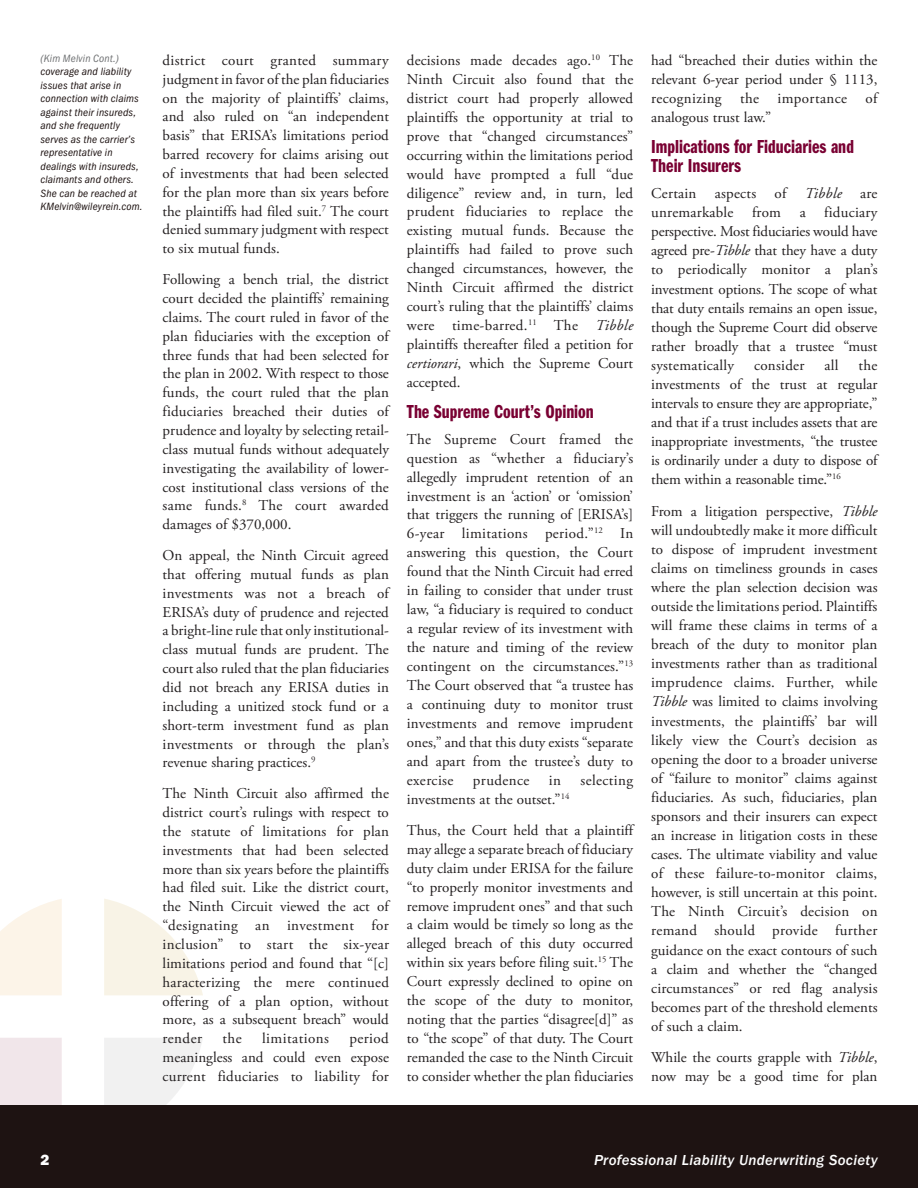
<style>
.page{position:relative;width:918px;height:1188px;background:#fff}
.page>*{position:absolute;margin:0;border:0;box-sizing:border-box;transform-origin:0 0}
.t1{font:19.5px/19px "ITC Franklin Gothic Std Dm Cp";color:#790032}
.Firm_Single_05{font:15px/18.9px "Adobe Garamond Pro";color:#231f20;text-align:justify}
.t2{font:15px "ITC Franklin Gothic Std Med It";letter-spacing:.02em;color:#fff}
.Firm_Single_05-2{font:15px "Adobe Garamond Pro";letter-spacing:.025em;color:#231f20}
.Firm_Single_05-3{font:15px "Adobe Garamond Pro";letter-spacing:.03em;color:#231f20}
.Firm_Single_05-4{font:15px "Adobe Garamond Pro";letter-spacing:.02em;color:#231f20}
.t3{font:15px "ITC Franklin Gothic Std Hvy";color:#fff}
.t4{font:italic condensed 10.95px/13.5px "ITC Franklin Gothic Std";letter-spacing:.015em;color:#1e1312}
.s1{color:#717375}
.s2{font-style:italic}
</style>
<div class="page">
<svg style="left:104px;top:1038px;width:99px;height:68px"></svg>
<svg style="left:104px;top:899px;width:99px;height:96px"></svg>
<svg style="left:0;top:899px;width:62px;height:96px;background:#fcf5eb"></svg>
<div style="left:0;top:1038px;width:62px;height:68px;background:#f1e6ea"></div>
<div style="left:0;top:1106px;width:918px;height:82px;background:#1e1312"></div>
<p class="t4" style="left:40px;top:51px;width:104px"><span class="s1">(Kim Melvin Cont.) </span>coverage and liability issues that arise in connection with claims against their insureds, and she frequently serves as the carrier’s representative in dealings with insureds, claimants and others.<br>She can be reached at<br>KMelvin@wileyrein.com.</p>
<p class="Firm_Single_05" style="left:163px;top:51px;width:228px">district court granted summary judgment in favor of the plan fiduciaries on the majority of plaintiffs’ claims, and also ruled on “an independent basis” that ERISA’s limitations period barred recovery for claims arising out of investments that had been selected for the plan more than six years before the plaintiffs had filed suit.<sup>7</sup> The court denied summary judgment with respect to six mutual funds.</p>
<p class="Firm_Single_05" style="left:163px;top:271px;width:228px">Following a bench trial, the district court decided the plaintiffs’ remaining claims. The court ruled in favor of the plan fiduciaries with the exception of three funds that had been selected for the plan in 2002. With respect to those funds, the court ruled that the plan fiduciaries breached their duties of prudence and loyalty by selecting retail&shy;class mutual funds without adequately investigating the availability of lower&shy;cost institutional class versions of the same funds.<sup>8</sup> The court awarded damages of $370,000.</p>
<p class="Firm_Single_05" style="left:163px;top:546px;width:228px">On appeal, the Ninth Circuit agreed that offering mutual funds as plan investments was not a breach of ERISA’s duty of prudence and rejected a bright-line rule that only institutional&shy;class mutual funds are prudent. The court also ruled that the plan fiduciaries did not breach any ERISA duties in including a unitized stock fund or a short-term investment fund as plan investments or through the plan’s revenue sharing practices.<sup>9</sup></p>
<p class="Firm_Single_05" style="left:163px;top:785px;width:228px">The Ninth Circuit also affirmed the district court’s rulings with respect to the statute of limitations for plan investments that had been selected more than six years before the plaintiffs had filed suit. Like the district court, the Ninth Circuit viewed the act of “designating an investment for inclusion” to start the six-year limitations period and found that “[c] haracterizing the mere continued offering of a plan option, without more, as a subsequent breach” would render</p>
<p class="Firm_Single_05" style="left:163px;top:1030px;width:228px;text-indent:187px">period meaningless and could even expose current fiduciaries to liability for</p>
<p class="Firm_Single_05" style="left:223px;top:1030px;width:21px">the</p>
<p class="Firm_Single_05-3" style="left:262px;top:1029px;width:68px">limitations</p>
<p class="Firm_Single_05" style="left:407px;top:51px;width:228px">decisions made decades ago.<sup>10</sup> The Ninth Circuit also found that the district court had properly allowed plaintiffs the opportunity at trial to prove that “changed circumstances” occurring within the limitations period would have prompted a full “due diligence” review and, in turn, led prudent fiduciaries to replace the existing mutual funds. Because the plaintiffs had failed to prove such changed circumstances, however, the Ninth Circuit affirmed the district court’s ruling that the plaintiffs’ claims were time-barred.<sup>11</sup> The <span class="s2">Tibble </span>plaintiffs thereafter filed a petition for <span class="s2">certiorari</span>, which the Supreme Court accepted.</p>
<p class="t1" style="left:407px;top:402px;width:188px">The Supreme Court’s Opinion</p>
<p class="Firm_Single_05" style="left:407px;top:430px;width:228px">The Supreme Court framed the question as “whether a fiduciary’s allegedly imprudent retention of an investment is an ‘action’ or ‘omission’ that triggers the running of [ERISA’s] 6-year limitations period.”<sup>12</sup> In answering this question, the Court found that the Ninth Circuit had erred in failing to consider that under trust law, “a fiduciary is required to conduct a regular review of its investment with the nature and timing of the review contingent on the circumstances.”<sup>13<br></sup>The Court observed that “a trustee has a continuing duty to monitor trust investments and remove imprudent ones,” and that this duty exists “separate and apart from the trustee’s duty to exercise</p>
<p class="Firm_Single_05-2" style="left:473px;top:771px;width:58px">prudence</p>
<p class="Firm_Single_05" style="left:549px;top:771px;width:14px">in</p>
<p class="Firm_Single_05-2" style="left:580px;top:771px;width:54px">selecting</p>
<p class="Firm_Single_05" style="left:407px;top:790px;width:164px">investments at the outset.”<sup>14</sup></p>
<p class="Firm_Single_05" style="left:407px;top:821px;width:228px">Thus, the Court held that a plaintiff may allege a separate breach of fiduciary duty claim under ERISA for the failure “to properly monitor investments and remove imprudent ones” and that such a claim would be timely so long as the alleged breach of this duty occurred within six years before filing suit.<sup>15</sup> The Court expressly declined to opine on the scope of the duty to monitor, noting that the parties “disagree[d]” as to “the scope” of that duty. The Court remanded the case to the Ninth Circuit to consider whether the plan fiduciaries</p>
<p class="Firm_Single_05" style="left:651px;top:51px;width:228px">had “breached their duties within the relevant 6-year period under § 1113, recognizing the importance of analogous trust law.”</p>
<p class="t1" style="left:651px;top:138px;width:204px">Implications for Fiduciaries and<br>Their Insurers</p>
<p class="Firm_Single_05" style="left:651px;top:184px;width:228px">Certain aspects of <span class="s2">Tibble</span> are unremarkable from a fiduciary perspective. Most fiduciaries would have agreed pre-<span class="s2">Tibble</span> that they have a duty to periodically monitor a plan’s investment options. The scope of what that duty entails remains an open issue, though the Supreme Court did observe rather broadly that a trustee “must systematically</p>
<p class="Firm_Single_05" style="left:651px;top:356px;width:228px;text-indent:207px">the investments of the trust at regular intervals to ensure they are appropriate,” and that if a trust includes assets that are inappropriate investments, “the trustee is ordinarily under a duty to dispose of them within a reasonable time.”<sup>16</sup></p>
<p class="Firm_Single_05" style="left:651px;top:502px;width:228px">From a litigation perspective, <span class="s2">Tibble </span>will undoubtedly make it more difficult to dispose of imprudent investment claims on timeliness grounds in cases where the plan selection decision was outside the limitations period. Plaintiffs will frame these claims in terms of a breach of the duty to monitor plan investments rather than as traditional imprudence claims. Further, while <span class="s2">Tibble</span> was limited to claims involving investments, the plaintiffs’ bar will likely view the Court’s decision as opening the door to a broader universe of “failure to monitor” claims against fiduciaries. As such, fiduciaries, plan sponsors and their insurers can expect an increase in litigation costs in these cases. The ultimate viability and value of these failure-to-monitor claims, however, is still uncertain at this point.<br>The Ninth Circuit’s decision on remand should provide further guidance on the exact contours of such a claim and whether the “changed circumstances” or red flag analysis becomes part of the threshold elements of such a claim.</p>
<p class="Firm_Single_05" style="left:651px;top:1048px;width:228px">While the courts grapple with <span class="s2">Tibble</span>, now may be a good time for plan</p>
<p class="Firm_Single_05-4" style="left:754px;top:356px;width:52px">consider</p>
<p class="Firm_Single_05" style="left:825px;top:356px;width:16px">all</p>
<p class="t3" style="left:40px;top:1151px;width:10px">2</p>
<p class="t2" style="left:594px;top:1152px;width:285px">Professional Liability Underwriting Society</p>
</div>
